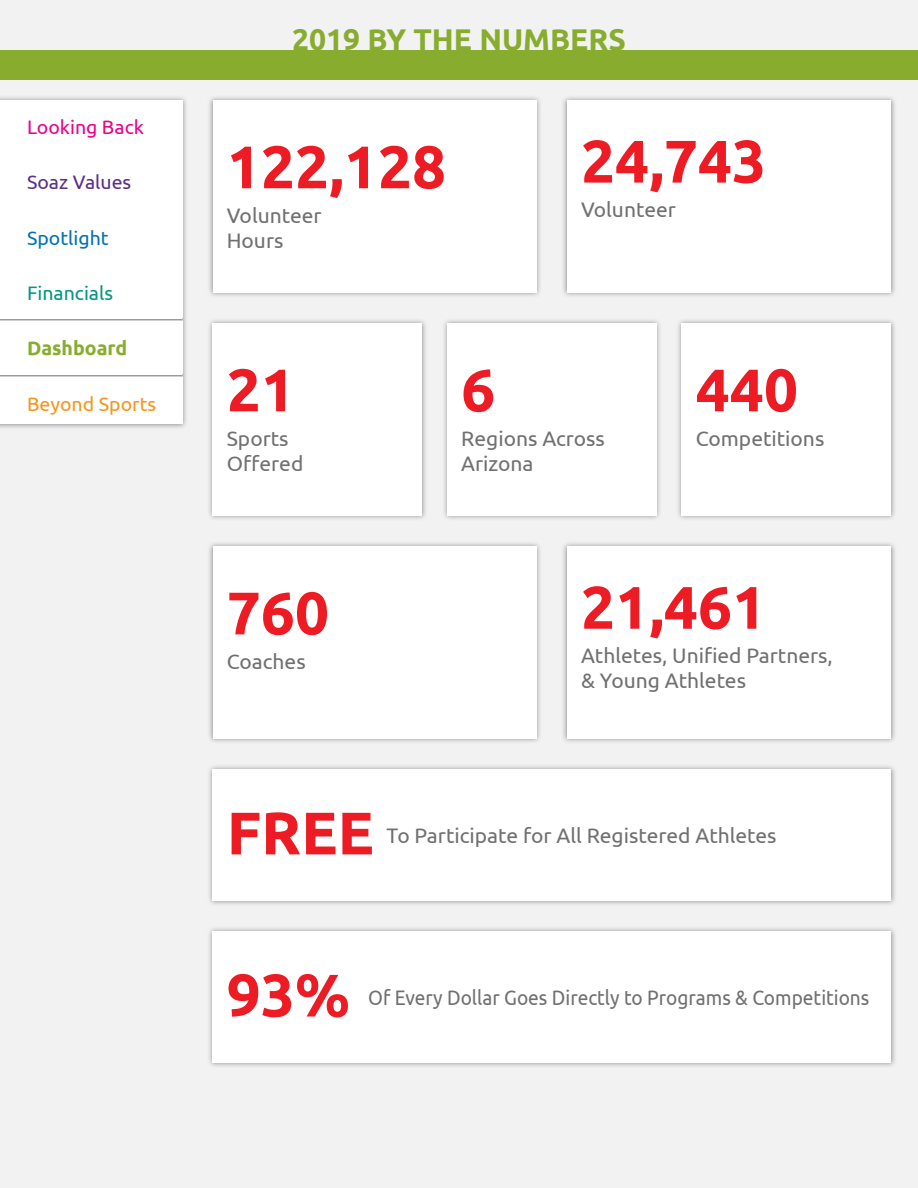
<style>
.page{position:relative;width:918px;height:1188px;background:#fff}
.page>*{position:absolute;margin:0;border:0;box-sizing:border-box;transform-origin:0 0}
.t1{font:700 60px "Ubuntu";color:#ed1c24}
.t2{font:700 30px "Ubuntu";color:#88ac2e}
.t3{font:21px/25.2px "Ubuntu";color:#707070}
.t4{font:21px "Ubuntu";color:#707070;scale:.91 1}
.t5{font:19.5px "Ubuntu";color:#f7941d}
.t6{font:19.5px "Ubuntu";color:#ec008c}
.t7{font:19.5px "Ubuntu";color:#5c2f88}
.t8{font:19.5px "Ubuntu";color:#009784}
.t9{font:19.5px "Ubuntu";color:#0072b4}
.t10{font:700 19.5px "Ubuntu";color:#88ac2e}
</style>
<div class="page">
<div style="left:0;top:50px;width:918px;height:30px;background:#88ac2e"></div>
<div style="left:0;top:95px;width:188px;height:335px;background:#707070;opacity:.75"></div>
<div style="left:0;top:100px;width:182px;height:324px;background:#fff"></div>
<hr style="left:0;top:317px;width:183px;height:4px;background:#707070;opacity:.75">
<hr style="left:0;top:317px;width:182px;height:2px;background:#fff">
<hr style="left:0;top:373px;width:183px;height:4px;background:#707070;opacity:.75">
<hr style="left:0;top:373px;width:182px;height:2px;background:#fff">
<div style="left:207px;top:541px;width:336px;height:204px;background:#707070;opacity:.75"></div>
<div style="left:213px;top:546px;width:324px;height:193px;background:#fff"></div>
<div style="left:207px;top:764px;width:690px;height:143px;background:#707070;opacity:.75"></div>
<div style="left:213px;top:770px;width:678px;height:131px;background:#fff"></div>
<div style="left:207px;top:926px;width:690px;height:143px;background:#707070;opacity:.75"></div>
<div style="left:213px;top:932px;width:678px;height:131px;background:#fff"></div>
<div style="left:207px;top:318px;width:221px;height:203px;background:#707070;opacity:.75"></div>
<div style="left:213px;top:323px;width:209px;height:193px;background:#fff"></div>
<div style="left:207px;top:95px;width:336px;height:203px;background:#707070;opacity:.75"></div>
<div style="left:213px;top:100px;width:324px;height:192px;background:#fff"></div>
<div style="left:561px;top:95px;width:336px;height:203px;background:#707070;opacity:.75"></div>
<div style="left:567px;top:100px;width:324px;height:192px;background:#fff"></div>
<div style="left:561px;top:541px;width:336px;height:204px;background:#707070;opacity:.75"></div>
<div style="left:567px;top:546px;width:324px;height:193px;background:#fff"></div>
<div style="left:442px;top:318px;width:220px;height:203px;background:#707070;opacity:.75"></div>
<div style="left:447px;top:323px;width:210px;height:193px;background:#fff"></div>
<div style="left:676px;top:318px;width:221px;height:203px;background:#707070;opacity:.75"></div>
<div style="left:682px;top:323px;width:209px;height:193px;background:#fff"></div>
<p class="t6" style="left:27px;top:115px;width:118px">Looking Back</p>
<p class="t7" style="left:27px;top:171px;width:106px">Soaz Values</p>
<p class="t9" style="left:27px;top:226px;width:83px">Spotlight</p>
<p class="t8" style="left:27px;top:281px;width:88px">Financials</p>
<p class="t10" style="left:27px;top:337px;width:102px">Dashboard</p>
<p class="t5" style="left:27px;top:392px;width:131px">Beyond Sports</p>
<h2 class="t2" style="left:292px;top:21px;width:335px">2019 BY THE NUMBERS</h2>
<h1 class="t1" style="left:227px;top:131px;width:221px">122,128</h1>
<p class="t3" style="left:227px;top:202px;width:96px">Volunteer<br>Hours</p>
<h1 class="t1" style="left:581px;top:125px;width:187px">24,743</h1>
<p class="t3" style="left:581px;top:196px;width:96px">Volunteer</p>
<h1 class="t1" style="left:227px;top:354px;width:70px">21</h1>
<p class="t3" style="left:227px;top:425px;width:78px">Sports<br>Offered</p>
<h1 class="t1" style="left:227px;top:577px;width:104px">760</h1>
<p class="t3" style="left:227px;top:648px;width:80px">Coaches</p>
<h1 class="t1" style="left:461px;top:354px;width:36px">6</h1>
<p class="t3" style="left:461px;top:425px;width:145px">Regions Across<br>Arizona</p>
<h1 class="t1" style="left:696px;top:354px;width:104px">440</h1>
<p class="t3" style="left:696px;top:425px;width:130px">Competitions</p>
<h1 class="t1" style="left:581px;top:571px;width:187px">21,461</h1>
<p class="t3" style="left:581px;top:642px;width:253px">Athletes, Unified Partners, &amp; Young Athletes</p>
<h1 class="t1" style="left:227px;top:797px;width:149px">FREE</h1>
<p class="t3" style="left:387px;top:823px;width:392px">To Participate for All Registered Athletes</p>
<h1 class="t1" style="left:227px;top:959px;width:125px">93%</h1>
<p class="t4" style="left:368px;top:985px;width:552px">Of Every Dollar Goes Directly to Programs &amp; Competitions</p>
</div>
